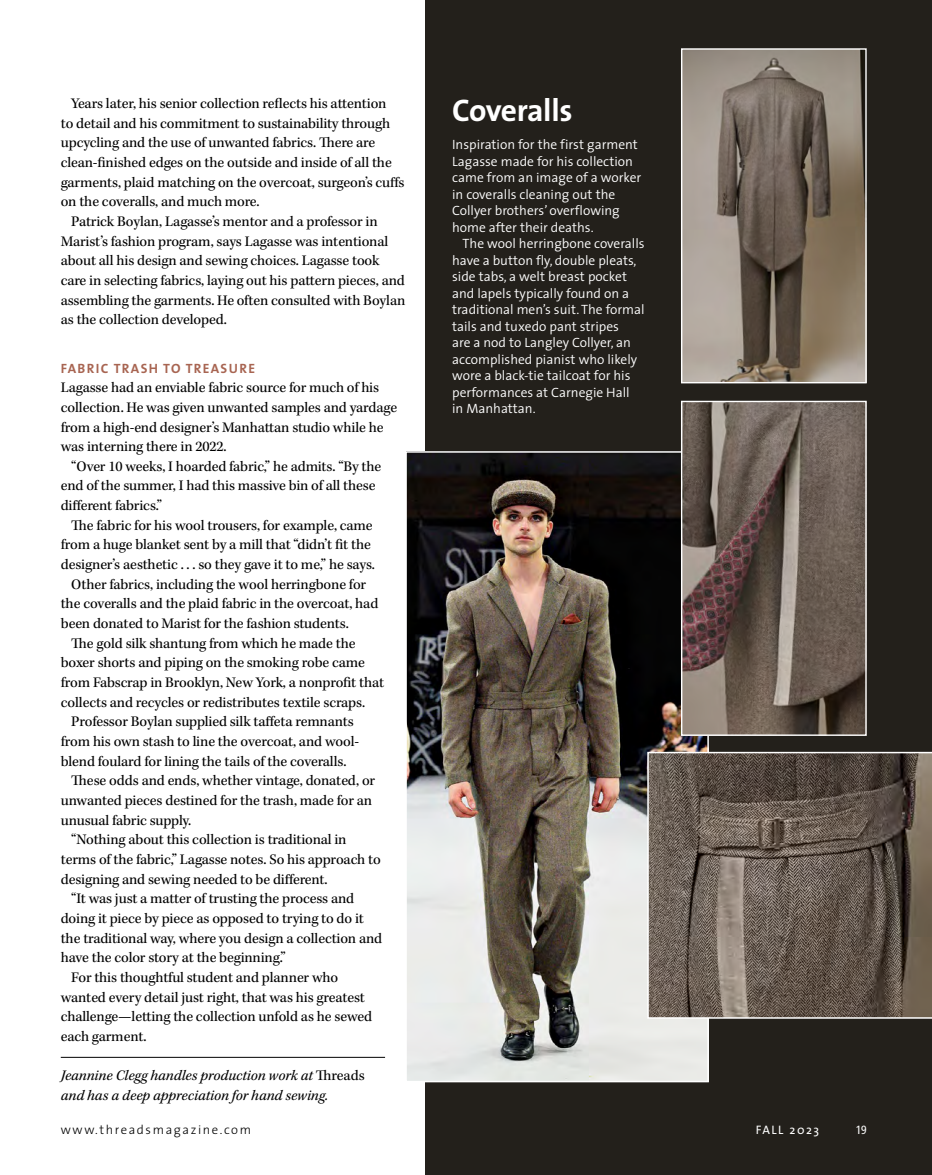
<style>
.page{position:relative;width:932px;height:1175px;background:#fff}
.page>*{position:absolute;margin:0;border:0;box-sizing:border-box;transform-origin:0 0}
.t1{font:700 31.5px "The Sans OT";letter-spacing:-.015em;color:#fff}
.t2{font:15px/19.6px "Kepler Std";letter-spacing:-.01em;color:#000}
.t3{font:italic 15px/19.6px "Kepler Std";color:#000}
.t4{font:300 13.5px/16.5px "The Sans OT";color:#fff}
.t5{font:700 13.5px "The Sans OT";letter-spacing:.1em;color:#a86552}
.t6{font:300 12.75px "The Sans OT";letter-spacing:.125em;color:#000}
.t7{font:12.3px "The Sans OT";letter-spacing:.125em;color:#fff}
.t8{font:12.3px "The Sans Cd OT";color:#fff}
.s1{font-style:normal}
</style>
<div class="page">
<div style="left:426px;top:0;width:506px;height:1174px;background:#23201b"></div>
<hr style="left:61px;top:1057px;width:324px;height:1px;background:#000">
<img style="left:408px;top:454px;width:297px;height:625px">
<div style="left:405px;top:451px;width:303px;height:631px;border:2px solid #fff"></div>
<img style="left:683px;top:50px;width:181px;height:331px">
<div style="left:681px;top:48px;width:185px;height:335px;border:1px solid #fff"></div>
<img style="left:683px;top:403px;width:181px;height:331px">
<div style="left:681px;top:401px;width:185px;height:335px;border:1px solid #fff"></div>
<svg style="left:647px;top:752px;width:285px;height:266px;background:#695d54"></svg>
<p class="t2" style="left:71px;top:94px;width:317px">Years later, his senior collection reflects his attention</p>
<p class="t2" style="left:61px;top:114px;width:331px">to detail and his commitment to sustainability through</p>
<p class="t2" style="left:61px;top:133px;width:316px">upcycling and the use of unwanted fabrics. There are</p>
<p class="t2" style="left:61px;top:153px;width:332px">clean-finished edges on the outside and inside of all the</p>
<p class="t2" style="left:61px;top:173px;width:345px">garments, plaid matching on the overcoat, surgeon’s cuffs</p>
<p class="t2" style="left:61px;top:192px;width:200px">on the coveralls, and much more.</p>
<p class="t2" style="left:71px;top:212px;width:308px">Patrick Boylan, Lagasse’s mentor and a professor in</p>
<p class="t2" style="left:61px;top:232px;width:329px">Marist’s fashion program, says Lagasse was intentional</p>
<p class="t2" style="left:61px;top:251px;width:320px">about all his design and sewing choices. Lagasse took</p>
<p class="t2" style="left:61px;top:271px;width:346px">care in selecting fabrics, laying out his pattern pieces, and</p>
<p class="t2" style="left:61px;top:291px;width:346px">assembling the garments. He often consulted with Boylan</p>
<p class="t2" style="left:61px;top:310px;width:168px">as the collection developed.</p>
<p class="t5" style="left:61px;top:356px;width:196px">FABRIC TRASH TO TREASURE</p>
<p class="t2" style="left:61px;top:378px;width:338px">Lagasse had an enviable fabric source for much of his collection. He was given unwanted samples and yardage from a high-end designer’s Manhattan studio while he was interning there in 2022.</p>
<p class="t2" style="left:61px;top:457px;width:322px;text-indent:10px">“Over 10 weeks, I hoarded fabric,” he admits. “By the end of the summer, I had this massive bin of all these different fabrics.”</p>
<p class="t2" style="left:71px;top:516px;width:303px">The fabric for his wool trousers, for example, came</p>
<p class="t2" style="left:61px;top:535px;width:311px">from a huge blanket sent by a mill that “didn’t fit the</p>
<p class="t2" style="left:61px;top:555px;width:316px">designer’s aesthetic . . . so they gave it to me,” he says.</p>
<p class="t2" style="left:71px;top:575px;width:296px">Other fabrics, including the wool herringbone for</p>
<p class="t2" style="left:61px;top:594px;width:319px">the coveralls and the plaid fabric in the overcoat, had</p>
<p class="t2" style="left:61px;top:614px;width:289px">been donated to Marist for the fashion students.</p>
<p class="t2" style="left:71px;top:634px;width:286px">The gold silk shantung from which he made the</p>
<p class="t2" style="left:61px;top:653px;width:306px">boxer shorts and piping on the smoking robe came</p>
<p class="t2" style="left:61px;top:673px;width:325px">from Fabscrap in Brooklyn, New York, a nonprofit that</p>
<p class="t2" style="left:61px;top:693px;width:306px">collects and recycles or redistributes textile scraps.</p>
<p class="t2" style="left:71px;top:712px;width:284px">Professor Boylan supplied silk taffeta remnants</p>
<p class="t2" style="left:61px;top:732px;width:300px">from his own stash to line the overcoat, and wool-</p>
<p class="t2" style="left:61px;top:751px;width:287px">blend foulard for lining the tails of the coveralls.</p>
<p class="t2" style="left:71px;top:771px;width:305px">These odds and ends, whether vintage, donated, or</p>
<p class="t2" style="left:61px;top:791px;width:313px">unwanted pieces destined for the trash, made for an</p>
<p class="t2" style="left:61px;top:810px;width:132px">unusual fabric supply.</p>
<p class="t2" style="left:71px;top:830px;width:277px">“Nothing about this collection is traditional in</p>
<p class="t2" style="left:61px;top:850px;width:321px">terms of the fabric,” Lagasse notes. So his approach to</p>
<p class="t2" style="left:61px;top:869px;width:268px">designing and sewing needed to be different.</p>
<p class="t2" style="left:71px;top:889px;width:284px">“It was just a matter of trusting the process and</p>
<p class="t2" style="left:61px;top:909px;width:304px">doing it piece by piece as opposed to trying to do it</p>
<p class="t2" style="left:61px;top:928px;width:323px">the traditional way, where you design a collection and</p>
<p class="t2" style="left:61px;top:948px;width:227px">have the color story at the beginning.”</p>
<p class="t2" style="left:71px;top:968px;width:268px">For this thoughtful student and planner who</p>
<p class="t2" style="left:61px;top:987px;width:306px">wanted every detail just right, that was his greatest</p>
<p class="t2" style="left:61px;top:1007px;width:313px">challenge—letting the collection unfold as he sewed</p>
<p class="t2" style="left:61px;top:1027px;width:87px">each garment.</p>
<p class="t3" style="left:61px;top:1066px;width:306px">Jeannine Clegg handles production work at <span class="s1">Threads </span>and has a deep appreciation for hand sewing.</p>
<h1 class="t1" style="left:452px;top:84px;width:122px">Coveralls</h1>
<p class="t4" style="left:452px;top:136px;width:191px">Inspiration for the first garment<br>Lagasse made for his collection came from an image of a worker in coveralls cleaning out the<br>Collyer brothers’ overflowing home after their deaths.</p>
<p class="t4" style="left:452px;top:235px;width:194px;text-indent:11px">The wool herringbone coveralls have a button fly, double pleats, side tabs, a welt breast pocket and lapels typically found on a traditional men’s suit. The formal tails and tuxedo pant stripes<br>are a nod to Langley Collyer, an accomplished pianist who likely wore a black-tie tailcoat for his performances at Carnegie Hall<br>in Manhattan.</p>
<p class="t6" style="left:61px;top:1119px;width:192px">www.threadsmagazine.com</p>
<p class="t7" style="left:755px;top:1120px;width:65px">FALL 2023</p>
<p class="t8" style="left:856px;top:1124px;width:12px">19</p>
</div>
